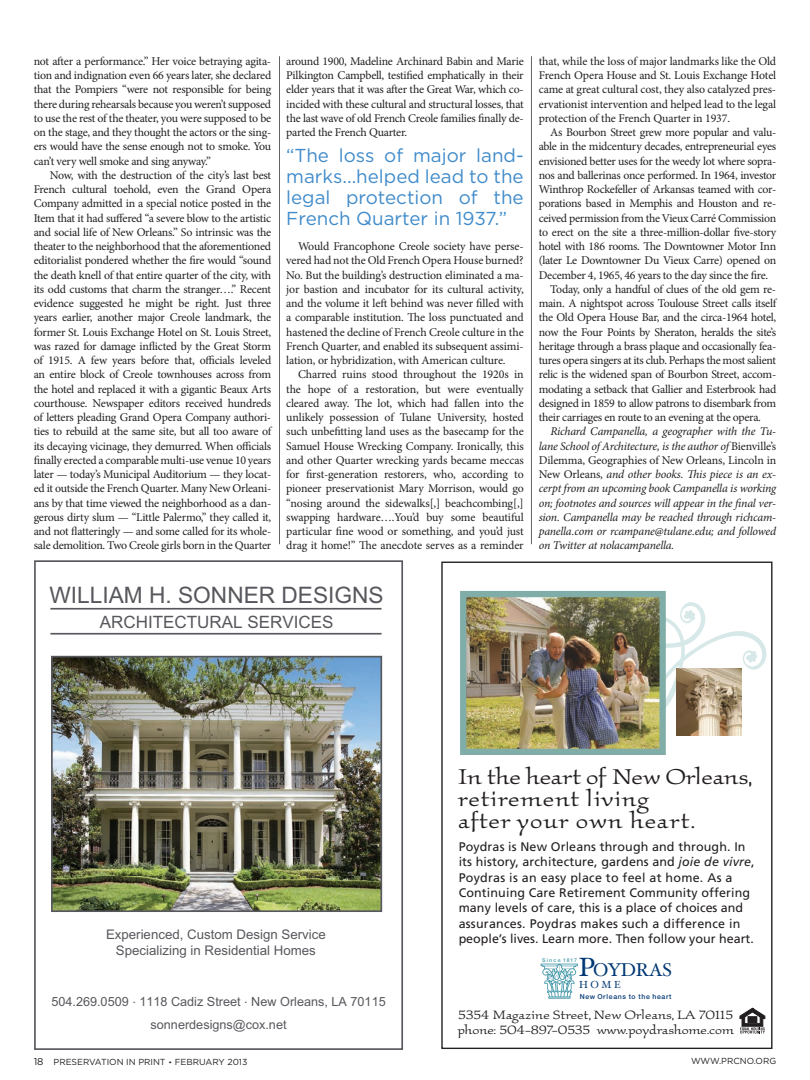
<style>
.page{position:relative;width:810px;height:1080px;background:#fff}
.page>*{position:absolute;margin:0;border:0;box-sizing:border-box;transform-origin:0 0}
.t1{font:22.75px "Arial";color:#57585d}
.t2{font:22.25px/22.2px "Kallos ITC";color:#231f20;scale:1.2 1}
.t3{font:18.75px/21.2px "Gotham";color:#408bca;text-align:justify}
.t4{font:18.5px "Hoefler Text";letter-spacing:-.025em;color:#013874}
.t5{font:17px "Arial";color:#57585d}
.t6{font:13.25px/15.9px "Arial";color:#57585d;text-align:center}
.t7{font:12.62px/22.8px "Arial";color:#57585d;text-align:center}
.t8{font:12.5px/15.2px "Frutiger";letter-spacing:.01em;color:#231f20}
.t9{font:12.5px/15.2px "Kallos ITC";letter-spacing:-.02em;color:#231f20;scale:1.2 1}
.t10{font:11.88px/14.2px "Minion Pro";letter-spacing:-.025em;color:#231f20;text-align:justify}
.t11{font:italic 11.88px/14.2px "Minion Pro";letter-spacing:-.015em;color:#231f20;text-align:justify}
.t12{font:10.25px "Hoefler Text";color:#013874}
.t13{font:8.75px "Gotham";color:#231f20}
.t14{font:500 6.88px "Helvetica Neue";letter-spacing:.1em;color:#013874}
.t15{font:500 5.25px "Helvetica Neue";letter-spacing:.25em;color:#4498a9}
.s1{font-style:normal}
.s2{font-style:italic}
.s3{font-size:26.5px}
.s4{font-size:10px}
.s5{font-size:7.5px}
</style>
<div class="page">
<hr style="left:279px;top:56px;width:1px;height:488px;background:#636366">
<hr style="left:531px;top:56px;width:1px;height:488px;background:#636366">
<div style="left:441px;top:562px;width:331px;height:487px;border:1px solid #231f20"></div>
<svg style="left:666px;top:602px;width:101px;height:114px"></svg>
<img style="left:467px;top:598px;width:192px;height:150px">
<div style="left:460px;top:591px;width:206px;height:164px;border:6px solid #81ada8"></div>
<svg style="left:740px;top:1008px;width:25px;height:26px"></svg>
<svg style="left:541px;top:964px;width:37px;height:35px"></svg>
<img style="left:677px;top:668px;width:64px;height:68px">
<hr style="left:50px;top:608px;width:332px;height:2px;background:#57585d">
<hr style="left:50px;top:633px;width:332px;height:2px;background:#57585d">
<img style="left:54px;top:659px;width:325px;height:250px">
<div style="left:51px;top:656px;width:331px;height:256px;border:2px solid #57585d"></div>
<div style="left:34px;top:560px;width:369px;height:490px;border:2px solid #57585d"></div>
<p class="t10" style="left:34px;top:54px;width:239px">not after a performance.” Her voice betraying agita&shy;tion and indignation even 66 years later, she declared that the Pompiers “were not responsible for being there during rehearsals because you weren’t supposed to use the rest of the theater, you were supposed to be on the stage, and they thought the actors or the sing&shy;ers would have the sense enough not to smoke. You can’t very well smoke and sing anyway.”</p>
<p class="t10" style="left:34px;top:168px;width:239px;text-indent:16px">Now, with the destruction of the city’s last best French cultural toehold, even the Grand Opera Company admitted in a special notice posted in the Item that it had suffered “a severe blow to the artistic and social life of New Orleans.” So intrinsic was the theater to the neighborhood that the aforementioned editorialist pondered whether the fire would “sound the death knell of that entire quarter of the city, with its odd customs that charm the stranger….” Recent evidence suggested he might be right. Just three years earlier, another major Creole landmark, the former St. Louis Exchange Hotel on St. Louis Street, was razed for damage inflicted by the Great Storm of 1915. A few years before that, officials leveled an entire block of Creole townhouses across from the hotel and replaced it with a gigantic Beaux Arts courthouse. Newspaper editors received hundreds of letters pleading Grand Opera Company authori&shy;ties to rebuild at the same site, but all too aware of its decaying vicinage, they demurred. When officials finally erected a comparable multi-use venue 10 years later — today’s Municipal Auditorium — they locat&shy;ed it outside the French Quarter. Many New Orleani&shy;ans by that time viewed the neighborhood as a dan&shy;gerous dirty slum — “Little Palermo,” they called it, and not flatteringly — and some called for its whole&shy;sale demolition. Two Creole girls born in the Quarter</p>
<p class="t10" style="left:286px;top:54px;width:239px">around 1900, Madeline Archinard Babin and Marie Pilkington Campbell, testified emphatically in their elder years that it was after the Great War, which co&shy;incided with these cultural and structural losses, that the last wave of old French Creole families finally de&shy;parted the French Quarter.</p>
<h3 class="t3" style="left:286px;top:144px;width:239px">“the loss of major land&shy;marks...helped lead to the legal protection of the french Quarter in 1937.”</h3>
<p class="t10" style="left:286px;top:239px;width:239px;text-indent:12px">Would Francophone Creole society have perse&shy;vered had not the Old French Opera House burned?<br>No. But the building’s destruction eliminated a ma&shy;jor bastion and incubator for its cultural activity, and the volume it left behind was never filled with a comparable institution. The loss punctuated and hastened the decline of French Creole culture in the French Quarter, and enabled its subsequent assimi&shy;lation, or hybridization, with American culture.</p>
<p class="t10" style="left:286px;top:368px;width:239px;text-indent:12px">Charred ruins stood throughout the 1920s in the hope of a restoration, but were eventually cleared away. The lot, which had fallen into the unlikely possession of Tulane University, hosted such unbefitting land uses as the basecamp for the Samuel House Wrecking Company. Ironically, this and other Quarter wrecking yards became meccas for first-generation restorers, who, according to pioneer preservationist Mary Morrison, would go “nosing around the sidewalks[,] beachcombing[,] swapping hardware….You’d buy some beautiful particular fine wood or something, and you’d just drag it home!” The anecdote serves as a reminder</p>
<h1 class="t1" style="left:50px;top:582px;width:336px">WILLIAM H. SONNER DESIGNS</h1>
<h3 class="t5" style="left:100px;top:613px;width:235px">ARCHITECTURAL SERVICES</h3>
<p class="t10" style="left:539px;top:54px;width:239px">that, while the loss of major landmarks like the Old French Opera House and St. Louis Exchange Hotel came at great cultural cost, they also catalyzed pres&shy;ervationist intervention and helped lead to the legal protection of the French Quarter in 1937.</p>
<p class="t10" style="left:550px;top:125px;width:227px">As Bourbon Street grew more popular and valu-</p>
<p class="t10" style="left:539px;top:140px;width:239px">able in the midcentury decades, entrepreneurial eyes</p>
<p class="t10" style="left:539px;top:154px;width:239px">envisioned better uses for the weedy lot where sopra-</p>
<p class="t10" style="left:539px;top:168px;width:239px">nos and ballerinas once performed. In 1964, investor</p>
<p class="t10" style="left:539px;top:182px;width:239px">Winthrop Rockefeller of Arkansas teamed with cor-</p>
<p class="t10" style="left:539px;top:197px;width:239px">porations based in Memphis and Houston and re-</p>
<p class="t10" style="left:539px;top:211px;width:239px">ceived permission from the Vieux Carré Commission</p>
<p class="t10" style="left:539px;top:225px;width:239px">to erect on the site a three-million-dollar five-story</p>
<p class="t10" style="left:539px;top:239px;width:239px">hotel with 186 rooms. The Downtowner Motor Inn</p>
<p class="t10" style="left:539px;top:254px;width:239px">(later Le Downtowner Du Vieux Carre) opened on</p>
<p class="t10" style="left:539px;top:268px;width:231px">December 4, 1965, 46 years to the day since the fire.</p>
<p class="t10" style="left:550px;top:282px;width:227px">Today, only a handful of clues of the old gem re-</p>
<p class="t10" style="left:539px;top:296px;width:239px">main. A nightspot across Toulouse Street calls itself</p>
<p class="t10" style="left:539px;top:311px;width:239px">the Old Opera House Bar, and the circa-1964 hotel,</p>
<p class="t10" style="left:539px;top:325px;width:239px">now the Four Points by Sheraton, heralds the site’s</p>
<p class="t10" style="left:539px;top:339px;width:239px">heritage through a brass plaque and occasionally fea-</p>
<p class="t10" style="left:539px;top:353px;width:239px">tures opera singers at its club. Perhaps the most salient</p>
<p class="t10" style="left:539px;top:368px;width:239px">relic is the widened span of Bourbon Street, accom-</p>
<p class="t10" style="left:539px;top:382px;width:239px">modating a setback that Gallier and Esterbrook had</p>
<p class="t10" style="left:539px;top:396px;width:239px">designed in 1859 to allow patrons to disembark from</p>
<p class="t10" style="left:539px;top:410px;width:224px">their carriages en route to an evening at the opera.</p>
<p class="t11" style="left:539px;top:424px;width:239px;text-indent:12px">Richard Campanella, a geographer with the Tu&shy;lane School of Architecture, is the author of <span class="s1">Bienville’s Dilemma, Geographies of New Orleans, Lincoln in New Orleans,</span> and other books. This piece is an ex&shy;cerpt from an upcoming book Campanella is working on; footnotes and sources will appear in the final ver&shy;sion. Campanella may be reached through richcam&shy;panella.com or rcampane@tulane.edu; and followed on Twitter at nolacampanella.</p>
<p class="t6" style="left:106px;top:927px;width:221px">Experienced, Custom Design Service<br>Specializing in Residential Homes</p>
<p class="t7" style="left:51px;top:991px;width:336px">504.269.0509 . 1118 Cadiz Street . New Orleans, LA 70115 sonnerdesigns@cox.net</p>
<h2 class="t2" style="left:458px;top:767px;width:246px">In the heart of New Orleans, retirement living<br>after your own heart.</h2>
<p class="t8" style="left:459px;top:839px;width:297px">Poydras is New Orleans through and through. In its history, architecture, gardens and <span class="s2">joie de vivre</span>, Poydras is an easy place to feel at home. As a Continuing Care Retirement Community offering many levels of care, this is a place of choices and assurances. Poydras makes such a difference in people’s lives. Learn more. Then follow your heart.</p>
<p class="t12" style="left:579px;top:978px;width:43px">HOME</p>
<h3 class="t4" style="left:579px;top:959px;width:95px"><span class="s3">P</span>OYDRAS</h3>
<p class="t14" style="left:580px;top:992px;width:93px">New Orleans to the heart</p>
<p class="t15" style="left:542px;top:957px;width:36px">Since 1817</p>
<p class="t9" style="left:457px;top:1008px;width:232px">5354 Magazine Street, New Orleans, LA 70115 phone: 504-897-0535 www.poydrashome.com</p>
<p class="t13" style="left:34px;top:1056px;width:215px"><span class="s4">18</span> Preservation in Print <span class="s5">•</span> february 2013</p>
<p class="t13" style="left:691px;top:1056px;width:87px">www.Prcno.org</p>
</div>
